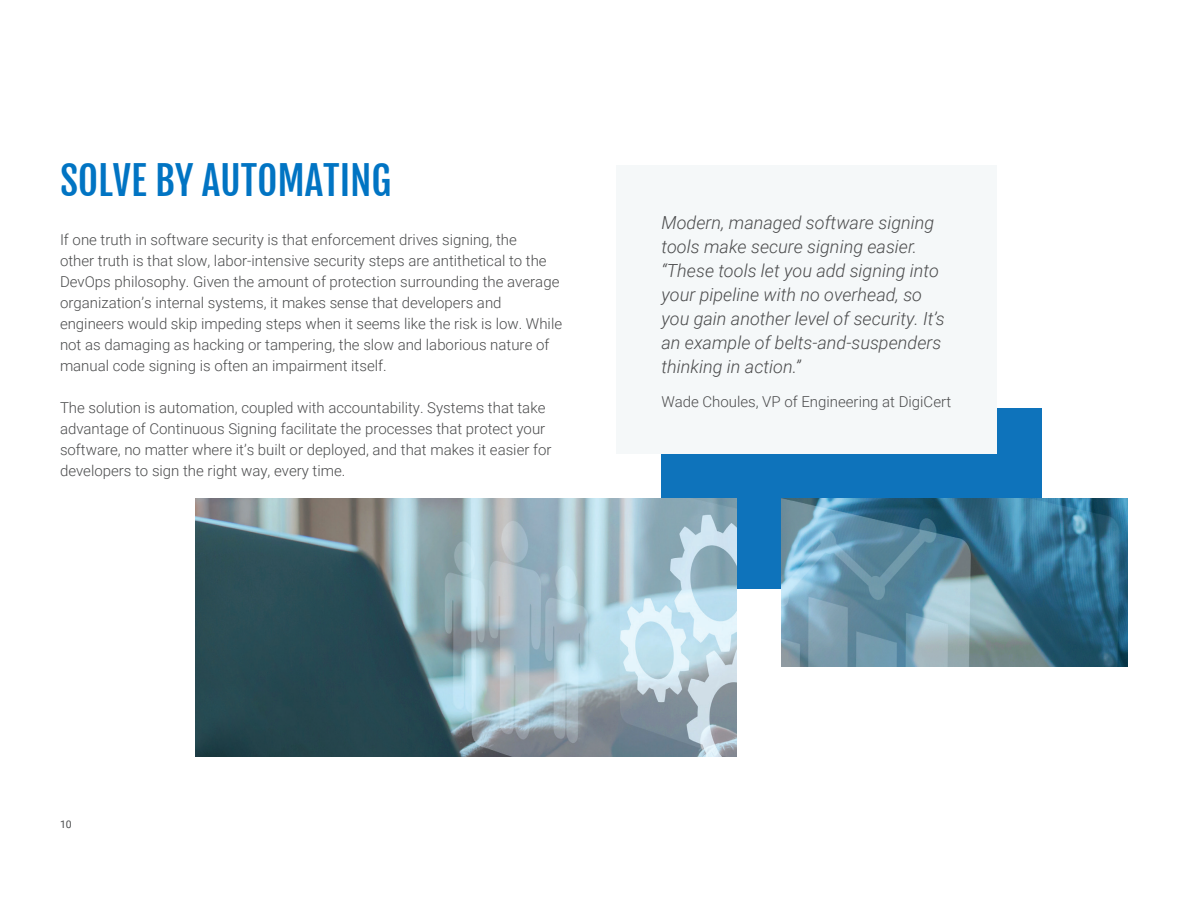
<style>
.page{position:relative;width:1188px;height:918px;background:#fff}
.page>*{position:absolute;margin:0;border:0;box-sizing:border-box;transform-origin:0 0}
.t1{font:39px "Fjalla One";color:#0174c3}
.t2{font:italic 300 18px/24px "Roboto";color:#4b4c4d}
.t3{font:300 15px/21px "Roboto";color:#4b4c4d}
.t4{font:10.5px "Roboto";color:#4b4c4d}
</style>
<div class="page">
<div style="left:662px;top:409px;width:380px;height:180px;background:#0e73bb"></div>
<div style="left:616px;top:165px;width:382px;height:288px;background:#f5f8f9"></div>
<img style="left:195px;top:499px;width:542px;height:258px">
<img style="left:782px;top:499px;width:346px;height:168px">
<h1 class="t1" style="left:60px;top:157px;width:333px">SOLVE BY AUTOMATING</h1>
<p class="t3" style="left:60px;top:229px;width:504px">If one truth in software security is that enforcement drives signing, the<br>other truth is that slow, labor-intensive security steps are antithetical to the DevOps philosophy. Given the amount of protection surrounding the average organization’s internal systems, it makes sense that developers and engineers would skip impeding steps when it seems like the risk is low. While not as damaging as hacking or tampering, the slow and laborious nature of manual code signing is often an impairment itself.</p>
<p class="t3" style="left:60px;top:397px;width:493px">The solution is automation, coupled with accountability. Systems that take advantage of Continuous Signing facilitate the processes that protect your software, no matter where it’s built or deployed, and that makes it easier for developers to sign the right way, every time.</p>
<p class="t2" style="left:662px;top:210px;width:285px">Modern, managed software signing tools make secure signing easier. “These tools let you add signing into your pipeline with no overhead, so you gain another level of security. It’s an example of belts-and-suspenders thinking in action.”</p>
<p class="t3" style="left:662px;top:391px;width:291px">Wade Choules, VP of Engineering at DigiCert</p>
<p class="t4" style="left:60px;top:817px;width:13px">10</p>
</div>
